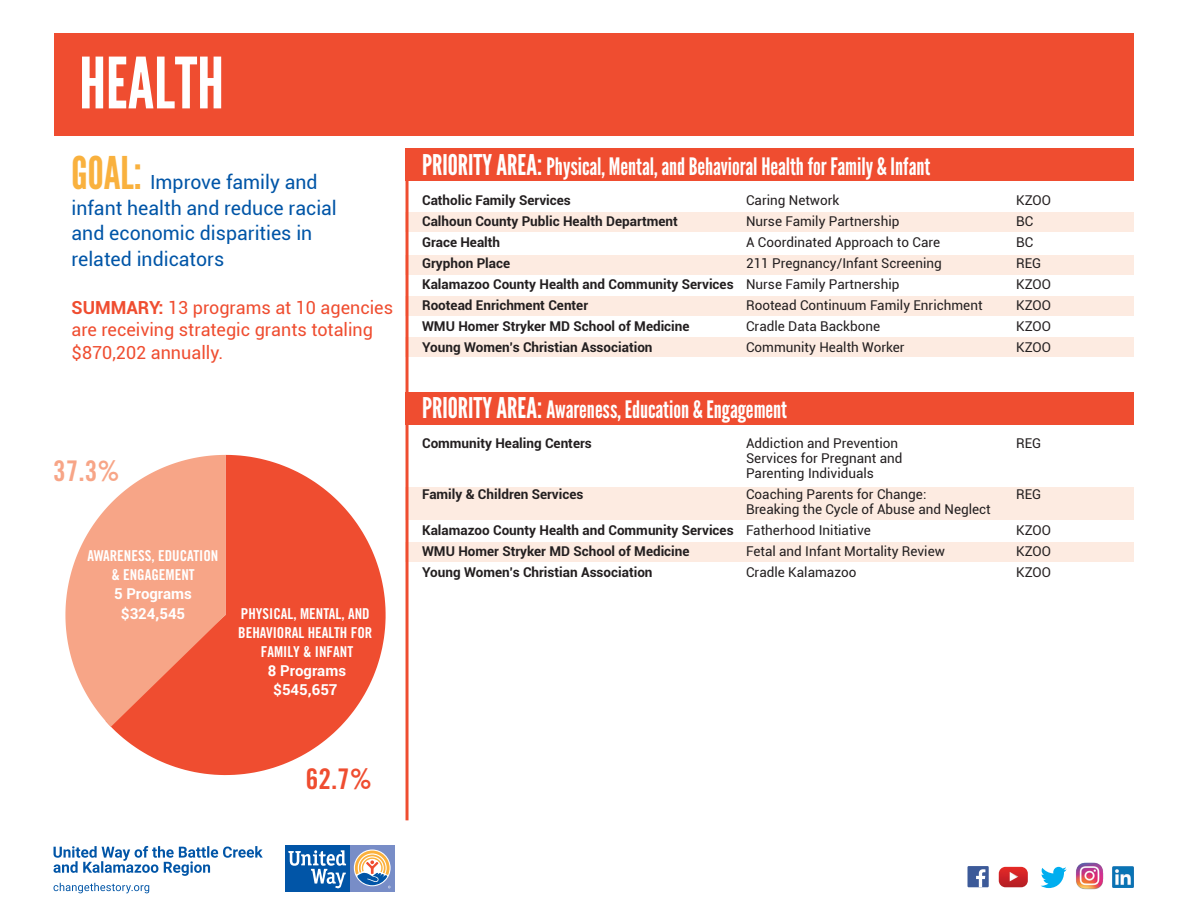
<style>
.page{position:relative;width:1188px;height:918px;background:#fff}
.page>*{position:absolute;margin:0;border:0;box-sizing:border-box;transform-origin:0 0}
.t1{font:70.5px "League Gothic";color:#fff}
.t2{font:45px "League Gothic";color:#f9b13e}
.t3{font:28.5px "Trade Gothic Bold Cond Twenty";color:#ef4d30}
.t4{font:28.5px "Trade Gothic Bold Cond Twenty";color:#f7a587}
.t5{font:24px "League Gothic";color:#fff}
.t6{font:19.5px/25.5px "Roboto";color:#0155a7}
.t7{font:18px/22.5px "Roboto";color:#ef4d30}
.t8{font:15px/18.9px "Trade Gothic Bold Cond Twenty";color:#fff;text-align:center}
.t9{font:700 15px "Roboto";color:#fff}
.t10{font:700 13.5px "Roboto";color:#231f20}
.t11{font:13.5px/15px "Roboto";color:#231f20}
.s1{font-weight:700}
.s2{font-family:"Roboto";font-weight:700}
.s3{font-size:28.5px}
.s4{font-weight:400}
</style>
<div class="page">
<svg style="left:111px;top:455px;width:275px;height:320px;fill:#ef4d30"></svg>
<svg style="left:65px;top:455px;width:161px;height:272px;fill:#f7a587"></svg>
<div style="left:406px;top:212px;width:728px;height:20px;background:#fdebe1"></div>
<div style="left:406px;top:255px;width:728px;height:19px;background:#fdebe1"></div>
<div style="left:406px;top:296px;width:728px;height:20px;background:#fdebe1"></div>
<div style="left:406px;top:338px;width:728px;height:19px;background:#fdebe1"></div>
<div style="left:406px;top:542px;width:728px;height:20px;background:#fdebe1"></div>
<div style="left:406px;top:487px;width:728px;height:33px;background:#fdebe1"></div>
<div style="left:54px;top:34px;width:1080px;height:102px;background:#ef4d30"></div>
<div style="left:350px;top:845px;width:44px;height:46px;background:#788dc7"></div>
<div style="left:285px;top:845px;width:65px;height:46px;background:#0155a7"></div>
<svg style="left:354px;top:850px;width:37px;height:36px"></svg>
<svg style="left:288px;top:850px;width:58px;height:38px"></svg>
<svg style="left:355px;top:851px;width:36px;height:37px"></svg>
<svg style="left:54px;top:846px;width:209px;height:30px"></svg>
<svg style="left:54px;top:883px;width:95px;height:10px"></svg>
<svg style="left:1041px;top:867px;width:26px;height:21px"></svg>
<div style="left:968px;top:866px;width:21px;height:21px;background:#3c5a99"></div>
<svg style="left:976px;top:869px;width:9px;height:18px"></svg>
<img style="left:999px;top:867px;width:29px;height:20px">
<img style="left:1076px;top:862px;width:27px;height:28px">
<img style="left:1113px;top:866px;width:21px;height:22px">
<hr style="left:406px;top:154px;width:3px;height:666px;background:#ef4d30">
<div style="left:406px;top:148px;width:728px;height:33px;background:#ef4d30"></div>
<div style="left:406px;top:392px;width:728px;height:33px;background:#ef4d30"></div>
<p class="t1" style="left:79px;top:41px;width:146px">HEALTH</p>
<p class="t2" style="left:72px;top:146px;width:72px">GOAL:</p>
<p class="t6" style="left:72px;top:169px;width:267px;text-indent:79px">Improve family and infant health and reduce racial and economic disparities in related indicators</p>
<p class="t7" style="left:72px;top:295px;width:323px"><span class="s1">SUMMARY:</span> 13 programs at 10 agencies are receiving strategic grants totaling $870,202 annually.</p>
<p class="t4" style="left:53px;top:454px;width:68px">37.3%</p>
<p class="t8" style="left:88px;top:546px;width:132px">AWARENESS, EDUCATION</p>
<p class="t8" style="left:111px;top:565px;width:85px">&amp; ENGAGEMENT</p>
<p class="t9" style="left:114px;top:584px;width:80px">5 Programs</p>
<p class="t9" style="left:121px;top:603px;width:66px">$324,545</p>
<p class="t8" style="left:238px;top:604px;width:136px">PHYSICAL, MENTAL, AND<br>BEHAVIORAL HEALTH FOR<br>FAMILY &amp; INFANT<br><span class="s2">8 Programs $545,657</span></p>
<p class="t3" style="left:306px;top:762px;width:68px">62.7%</p>
<p class="t5" style="left:422px;top:152px;width:510px"><span class="s3">PRIORITY AREA:</span> Physical, Mental, and Behavioral Health for Family &amp; Infant</p>
<p class="t10" style="left:422px;top:190px;width:150px">Catholic Family Services</p>
<p class="t11" style="left:746px;top:192px;width:95px">Caring Network</p>
<p class="t11" style="left:1016px;top:192px;width:36px">KZOO</p>
<p class="t10" style="left:422px;top:211px;width:257px">Calhoun County Public Health Department</p>
<p class="t11" style="left:746px;top:213px;width:155px">Nurse Family Partnership</p>
<p class="t11" style="left:1016px;top:213px;width:19px">BC</p>
<p class="t10" style="left:422px;top:232px;width:80px">Grace Health</p>
<p class="t11" style="left:746px;top:234px;width:196px">A Coordinated Approach to Care</p>
<p class="t11" style="left:1016px;top:234px;width:19px">BC</p>
<p class="t10" style="left:422px;top:253px;width:90px">Gryphon Place</p>
<p class="t11" style="left:746px;top:255px;width:197px">211 Pregnancy/Infant Screening</p>
<p class="t11" style="left:1016px;top:255px;width:27px">REG</p>
<p class="t10" style="left:422px;top:274px;width:479px">Kalamazoo County Health and Community Services <span class="s4">Nurse Family Partnership</span></p>
<p class="t11" style="left:1016px;top:276px;width:36px">KZOO</p>
<p class="t10" style="left:422px;top:295px;width:168px">Rootead Enrichment Center</p>
<p class="t11" style="left:746px;top:297px;width:238px">Rootead Continuum Family Enrichment</p>
<p class="t11" style="left:1016px;top:297px;width:36px">KZOO</p>
<p class="t10" style="left:422px;top:316px;width:269px">WMU Homer Stryker MD School of Medicine</p>
<p class="t11" style="left:746px;top:318px;width:136px">Cradle Data Backbone</p>
<p class="t11" style="left:1016px;top:318px;width:36px">KZOO</p>
<p class="t10" style="left:422px;top:337px;width:232px">Young Women’s Christian Association</p>
<p class="t11" style="left:746px;top:339px;width:160px">Community Health Worker</p>
<p class="t11" style="left:1016px;top:339px;width:36px">KZOO</p>
<p class="t5" style="left:422px;top:395px;width:367px"><span class="s3">PRIORITY AREA:</span> Awareness, Education &amp; Engagement</p>
<p class="t10" style="left:422px;top:433px;width:171px">Community Healing Centers</p>
<p class="t11" style="left:746px;top:435px;width:154px">Addiction and Prevention</p>
<p class="t11" style="left:1016px;top:435px;width:27px">REG</p>
<p class="t11" style="left:746px;top:450px;width:158px">Services for Pregnant and<br>Parenting Individuals</p>
<p class="t10" style="left:422px;top:484px;width:163px">Family &amp; Children Services</p>
<p class="t11" style="left:746px;top:486px;width:182px">Coaching Parents for Change:</p>
<p class="t11" style="left:1016px;top:486px;width:27px">REG</p>
<p class="t11" style="left:746px;top:501px;width:246px">Breaking the Cycle of Abuse and Neglect</p>
<p class="t10" style="left:422px;top:520px;width:450px">Kalamazoo County Health and Community Services <span class="s4">Fatherhood Initiative</span></p>
<p class="t11" style="left:1016px;top:522px;width:36px">KZOO</p>
<p class="t10" style="left:422px;top:541px;width:269px">WMU Homer Stryker MD School of Medicine</p>
<p class="t11" style="left:746px;top:543px;width:200px">Fetal and Infant Mortality Review</p>
<p class="t11" style="left:1016px;top:543px;width:36px">KZOO</p>
<p class="t10" style="left:422px;top:562px;width:232px">Young Women’s Christian Association</p>
<p class="t11" style="left:746px;top:564px;width:112px">Cradle Kalamazoo</p>
<p class="t11" style="left:1016px;top:564px;width:36px">KZOO</p>
</div>
